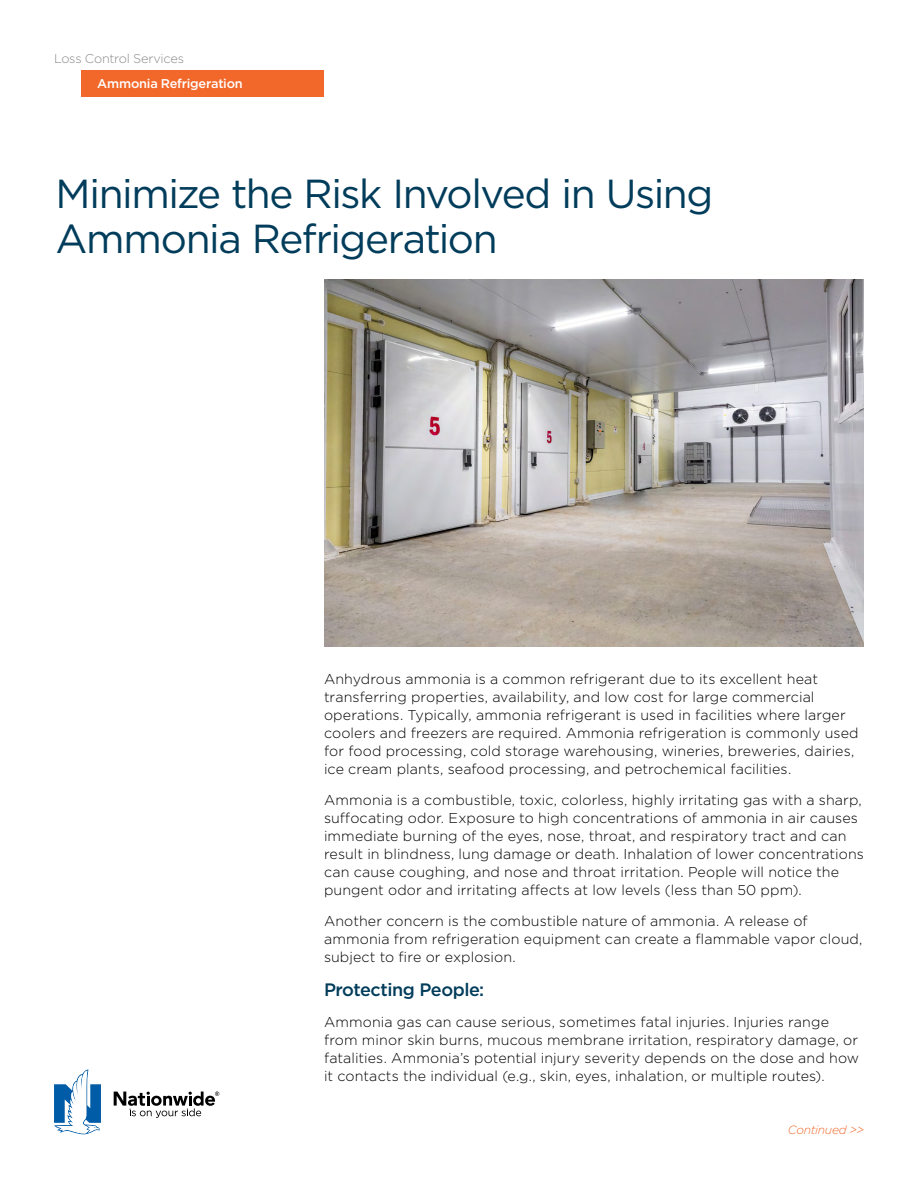
<style>
.page{position:relative;width:918px;height:1188px;background:#fff}
.page>*{position:absolute;margin:0;border:0;box-sizing:border-box;transform-origin:0 0}
.t1{font:40.5px/45px "Gotham";letter-spacing:-.035em;color:#013c5b}
.Body_Text{font:500 18px "Gotham";letter-spacing:-.025em;color:#013c5b}
.Body_Text-2{font:300 14.25px/18px "Gotham";letter-spacing:.005em;color:#000}
.t2{font:500 12.75px "Gotham";letter-spacing:-.015em;color:#fff}
.t3{font:300 12.75px "Gotham";letter-spacing:-.02em;color:#8a8a8d}
.t4{font:italic 300 12px "Gotham";letter-spacing:-.02em;color:#f2682a}
</style>
<div class="page">
<svg style="left:54px;top:1070px;width:47px;height:64px"></svg>
<svg style="left:114px;top:1092px;width:105px;height:26px"></svg>
<img style="left:324px;top:280px;width:540px;height:366px">
<div style="left:81px;top:70px;width:243px;height:27px;background:#f2682a"></div>
<p class="t3" style="left:54px;top:50px;width:131px">Loss Control Services</p>
<p class="t2" style="left:97px;top:75px;width:147px">Ammonia Refrigeration</p>
<h1 class="t1" style="left:56px;top:170px;width:659px">Minimize the Risk Involved in Using<br>Ammonia Refrigeration</h1>
<p class="Body_Text-2" style="left:324px;top:670px;width:536px">Anhydrous ammonia is a common refrigerant due to its excellent heat transferring properties, availability, and low cost for large commercial operations. Typically, ammonia refrigerant is used in facilities where larger coolers and freezers are required. Ammonia refrigeration is commonly used for food processing, cold storage warehousing, wineries, breweries, dairies, ice cream plants, seafood processing, and petrochemical facilities.</p>
<p class="Body_Text-2" style="left:324px;top:791px;width:541px">Ammonia is a combustible, toxic, colorless, highly irritating gas with a sharp, suffocating odor. Exposure to high concentrations of ammonia in air causes immediate burning of the eyes, nose, throat, and respiratory tract and can result in blindness, lung damage or death. Inhalation of lower concentrations can cause coughing, and nose and throat irritation. People will notice the pungent odor and irritating affects at low levels (less than 50 ppm).</p>
<p class="Body_Text-2" style="left:324px;top:912px;width:540px">Another concern is the combustible nature of ammonia. A release of ammonia from refrigeration equipment can create a flammable vapor cloud, subject to fire or explosion.</p>
<p class="Body_Text" style="left:324px;top:978px;width:162px">Protecting People:</p>
<p class="Body_Text-2" style="left:324px;top:1013px;width:537px">Ammonia gas can cause serious, sometimes fatal injuries. Injuries range from minor skin burns, mucous membrane irritation, respiratory damage, or fatalities. Ammonia’s potential injury severity depends on the dose and how it contacts the individual (e.g., skin, eyes, inhalation, or multiple routes).</p>
<p class="t4" style="left:788px;top:1122px;width:78px">Continued &gt;&gt;</p>
</div>
